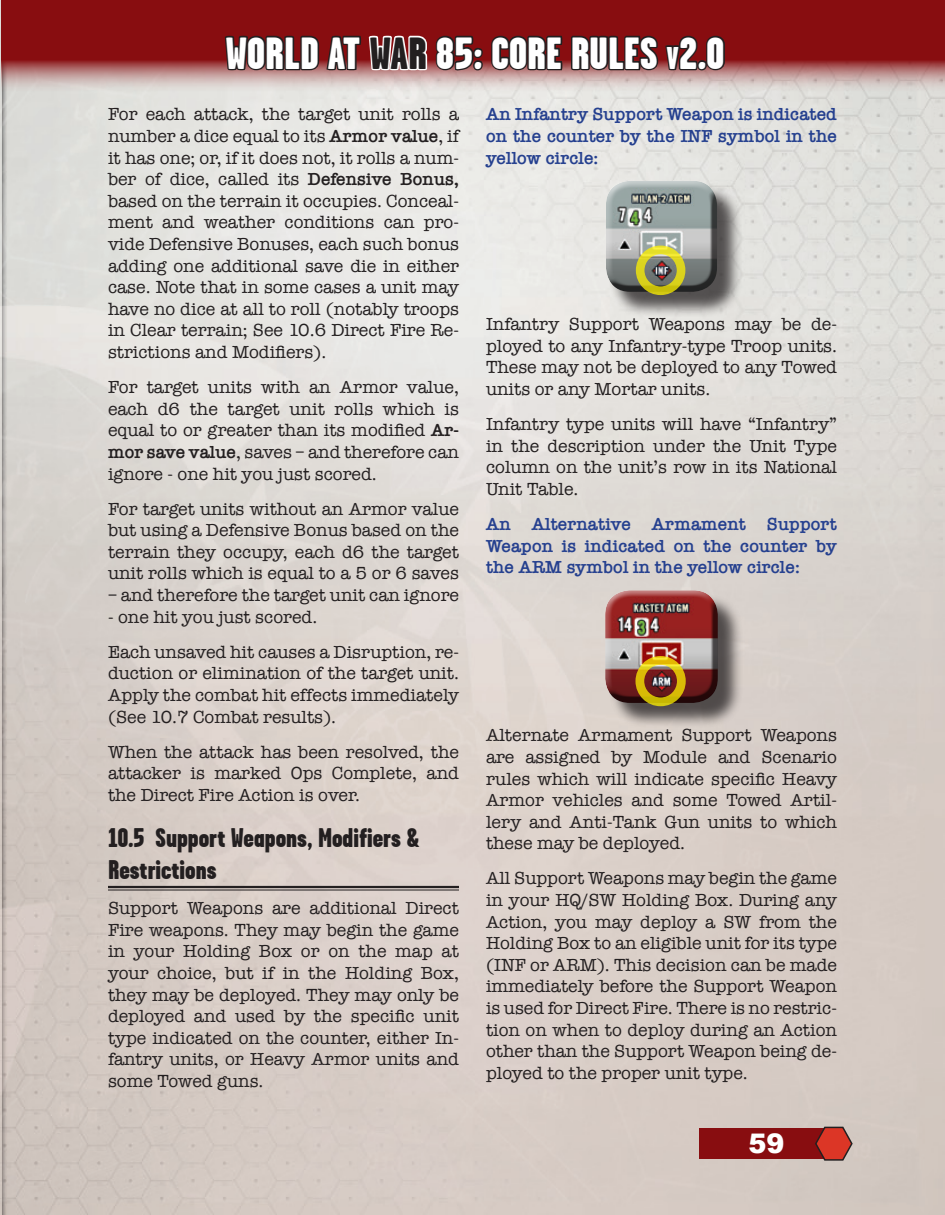
<style>
.page{position:relative;width:945px;height:1215px;background:#fff}
.page>*{position:absolute;margin:0;border:0;box-sizing:border-box;transform-origin:0 0}
.t1{font:900 45px "Garage Gothic";color:#fff}
.t2{font:900 27px/32.4px "Garage Gothic";color:#231f20}
.t3{font:900 27px "Arial";color:#fff}
.t4{font:18px/21.6px "American Typewriter";color:#231f20;text-align:justify}
.t5{font:600 18px/21.6px "American Typewriter";color:#25408f;text-align:justify}
.s1{color:#231f20}
.s2{font-size:31.5px}
.s3{font-weight:600}
</style>
<div class="page">
<img style="left:2px;top:94px;width:943px;height:1121px">
<img style="left:0;top:0;width:2px;height:1215px">
<div style="left:699px;top:1128px;width:135px;height:31px;background:#880d10"></div>
<hr style="left:0;top:0;width:1px;height:94px;background:#880d10">
<svg style="left:2px;top:0;width:943px;height:94px;fill:#880d10"></svg>
<svg style="left:223px;top:0;width:261px;height:139px"></svg>
<svg style="left:490px;top:34px;width:74px;height:39px"></svg>
<svg style="left:570px;top:34px;width:129px;height:39px"></svg>
<div style="left:697px;top:60px;width:10px;height:11px;border:3px solid #231f20;border-radius:50%"></div>
<svg style="left:705px;top:34px;width:21px;height:38px"></svg>
<svg style="left:814px;top:1125px;width:40px;height:36px"></svg>
<hr style="left:108px;top:886px;width:351px;height:2px;background:#231f20">
<hr style="left:108px;top:890px;width:351px;height:1px;background:#231f20">
<div style="left:609px;top:184px;width:133px;height:133px;background:#231f20;opacity:.75"></div>
<div style="left:605px;top:179px;width:114px;height:105px;background:#fff;opacity:.75"></div>
<div style="left:605px;top:187px;width:114px;height:106px;background:#231f20;opacity:.75"></div>
<div style="left:636px;top:246px;width:49px;height:49px;border:9px solid #fff200;border-radius:50%"></div>
<div style="left:608px;top:593px;width:135px;height:135px;background:#231f20;opacity:.75"></div>
<div style="left:604px;top:590px;width:115px;height:105px;background:#fff;opacity:.75"></div>
<div style="left:604px;top:597px;width:116px;height:108px;background:#231f20;opacity:.75"></div>
<div style="left:635px;top:656px;width:51px;height:50px;border:9px solid #fff200;border-radius:50%"></div>
<h1 class="t1" style="left:226px;top:28px;width:501px">WORLD AT <span class="s1">WAR</span> 85: CORE RULES <span class="s2">v</span>2.0</h1>
<p class="t4" style="left:108px;top:103px;width:353px">For each attack, the target unit rolls a number a dice equal to its <span class="s3">Armor value</span>, if it has one; or, if it does not, it rolls a num&shy;ber of dice, called its <span class="s3">Defensive Bonus, </span>based on the terrain it occupies. Conceal&shy;ment and weather conditions can pro&shy;vide Defensive Bonuses, each such bonus adding one additional save die in either case. Note that in some cases a unit may have no dice at all to roll (notably troops in Clear terrain; See 10.6 Direct Fire Re&shy;strictions and Modifiers).</p>
<p class="t4" style="left:108px;top:376px;width:353px">For target units with an Armor value, each d6 the target unit rolls which is equal to or greater than its modified <span class="s3">Ar&shy;mor save value</span>, saves – and therefore can ignore - one hit you just scored.</p>
<p class="t4" style="left:108px;top:497px;width:353px">For target units without an Armor value but using a Defensive Bonus based on the terrain they occupy, each d6 the target unit rolls which is equal to a 5 or 6 saves</p>
<p class="t4" style="left:108px;top:584px;width:353px">– and therefore the target unit can ignore</p>
<p class="t4" style="left:108px;top:605px;width:211px">- one hit you just scored.</p>
<p class="t4" style="left:108px;top:640px;width:353px">Each unsaved hit causes a Disruption, re&shy;duction or elimination of the target unit.<br>Apply the combat hit effects immediately (See 10.7 Combat results).</p>
<p class="t4" style="left:108px;top:740px;width:352px">When the attack has been resolved, the attacker is marked Ops Complete, and the Direct Fire Action is over.</p>
<p class="t2" style="left:108px;top:821px;width:313px">10.5 Support Weapons, Modifiers &amp;<br>Restrictions</p>
<p class="t4" style="left:108px;top:897px;width:353px">Support Weapons are additional Direct Fire weapons. They may begin the game in your Holding Box or on the map at your choice, but if in the Holding Box, they may be deployed. They may only be deployed and used by the specific unit type indicated on the counter, either In&shy;fantry units, or Heavy Armor units and some Towed guns.</p>
<p class="t5" style="left:486px;top:103px;width:353px">An Infantry Support Weapon is indicated on the counter by the INF symbol in the yellow circle:</p>
<p class="t4" style="left:486px;top:313px;width:353px">Infantry Support Weapons may be de&shy;ployed to any Infantry-type Troop units.<br>These may not be deployed to any Towed units or any Mortar units.</p>
<p class="t4" style="left:486px;top:413px;width:353px">Infantry type units will have “Infantry” in the description under the Unit Type column on the unit’s row in its National Unit Table.</p>
<p class="t5" style="left:486px;top:513px;width:353px">An Alternative Armament Support Weapon is indicated on the counter by the ARM symbol in the yellow circle:</p>
<p class="t4" style="left:486px;top:724px;width:353px">Alternate Armament Support Weapons are assigned by Module and Scenario rules which will indicate specific Heavy Armor vehicles and some Towed Artil&shy;lery and Anti-Tank Gun units to which these may be deployed.</p>
<p class="t4" style="left:486px;top:867px;width:353px">All Support Weapons may begin the game in your HQ/SW Holding Box. During any Action, you may deploy a SW from the Holding Box to an eligible unit for its type (INF or ARM). This decision can be made immediately before the Support Weapon is used for Direct Fire. There is no restric&shy;tion on when to deploy during an Action other than the Support Weapon being de&shy;ployed to the proper unit type.</p>
<h2 class="t3" style="left:749px;top:1124px;width:38px">59</h2>
</div>
